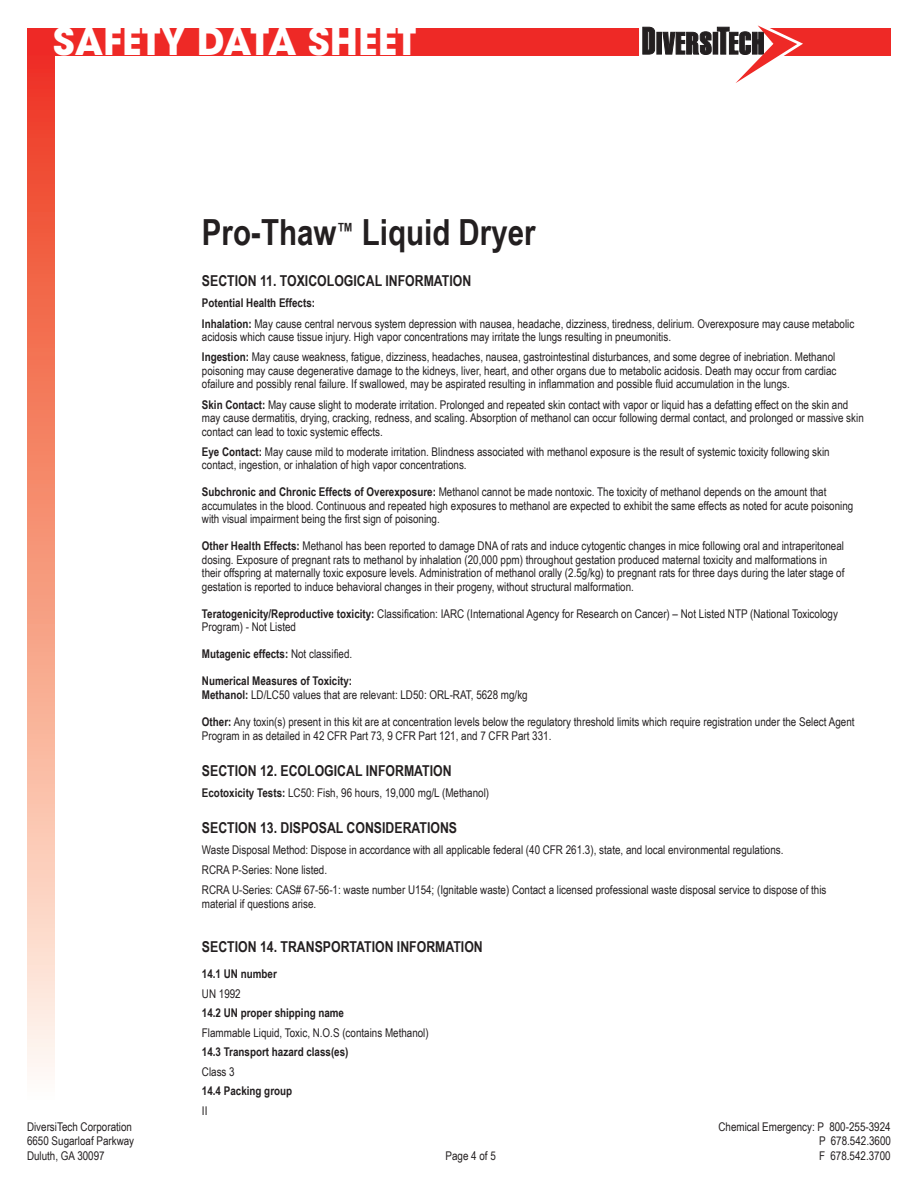
<style>
.page{position:relative;width:918px;height:1188px;background:#fff}
.page>*{position:absolute;margin:0;border:0;box-sizing:border-box;transform-origin:0 0}
.t1{font:700 37.5px "ITC Avant Garde Std";color:#fff}
.t2{font:700 36px "Arial Narrow";color:#231f20}
.t3{font:700 15px "Arial Narrow";color:#231f20}
.t4{font:12px/13.5px "Arial Narrow";color:#231f20}
.t5{font:700 12px "Arial Narrow";color:#231f20}
.s1{font-weight:700}
.s2{font-weight:400}
</style>
<div class="page">
<div style="left:27px;top:29px;width:864px;height:27px;background:#ee2926"></div>
<div style="left:27px;top:56px;width:27px;height:1048px;background:linear-gradient(to bottom,#ee3819,#fffdee)"></div>
<svg style="left:639px;top:25px;width:164px;height:58px"></svg>
<h1 class="t1" style="left:53px;top:16px;width:365px">SAFETY DATA SHEET</h1>
<h2 class="t2" style="left:202px;top:205px;width:335px">Pro-Thaw<sup>™</sup> Liquid Dryer</h2>
<p class="t3" style="left:202px;top:270px;width:271px">SECTION 11. TOXICOLOGICAL INFORMATION</p>
<p class="t4" style="left:202px;top:293px;width:654px;line-height:20.2px"><span class="s1">Potential Health Effects:<br>Inhalation:</span> May cause central nervous system depression with nausea, headache, dizziness, tiredness, delirium. Overexposure may cause metabolic</p>
<p class="t4" style="left:202px;top:326px;width:635px;line-height:20.2px">acidosis which cause tissue injury. High vapor concentrations may irritate the lungs resulting in pneumonitis.<br><span class="s1">Ingestion:</span> May cause weakness, fatigue, dizziness, headaches, nausea, gastrointestinal disturbances, and some degree of inebriation. Methanol</p>
<p class="t4" style="left:202px;top:364px;width:636px">poisoning may cause degenerative damage to the kidneys, liver, heart, and other organs due to metabolic acidosis. Death may occur from cardiac ofailure and possibly renal failure. If swallowed, may be aspirated resulting in inflammation and possible fluid accumulation in the lungs.</p>
<p class="t4" style="left:202px;top:397px;width:663px"><span class="s1">Skin Contact:</span> May cause slight to moderate irritation. Prolonged and repeated skin contact with vapor or liquid has a defatting effect on the skin and may cause dermatitis, drying, cracking, redness, and scaling. Absorption of methanol can occur following dermal contact, and prolonged or massive skin contact can lead to toxic systemic effects.</p>
<p class="t4" style="left:202px;top:445px;width:629px"><span class="s1">Eye Contact:</span> May cause mild to moderate irritation. Blindness associated with methanol exposure is the result of systemic toxicity following skin contact, ingestion, or inhalation of high vapor concentrations.</p>
<p class="t4" style="left:202px;top:485px;width:653px"><span class="s1">Subchronic and Chronic Effects of Overexposure:</span> Methanol cannot be made nontoxic. The toxicity of methanol depends on the amount that accumulates in the blood. Continuous and repeated high exposures to methanol are expected to exhibit the same effects as noted for acute poisoning with visual impairment being the first sign of poisoning.</p>
<p class="t4" style="left:202px;top:539px;width:644px"><span class="s1">Other Health Effects:</span> Methanol has been reported to damage DNA of rats and induce cytogentic changes in mice following oral and intraperitoneal dosing. Exposure of pregnant rats to methanol by inhalation (20,000 ppm) throughout gestation produced maternal toxicity and malformations in their offspring at maternally toxic exposure levels. Administration of methanol orally (2.5g/kg) to pregnant rats for three days during the later stage of gestation is reported to induce behavioral changes in their progeny, without structural malformation.</p>
<p class="t4" style="left:202px;top:607px;width:638px"><span class="s1">Teratogenicity/Reproductive toxicity:</span> Classification: IARC (International Agency for Research on Cancer) – Not Listed NTP (National Toxicology<br>Program) - Not Listed</p>
<p class="t5" style="left:202px;top:645px;width:152px">Mutagenic effects: <span class="s2">Not classified.</span></p>
<p class="t4" style="left:202px;top:674px;width:327px"><span class="s1">Numerical Measures of Toxicity:<br>Methanol:</span> LD/LC50 values that are relevant: LD50: ORL-RAT, 5628 mg/kg</p>
<p class="t4" style="left:202px;top:714px;width:654px;line-height:14.4px"><span class="s1">Other:</span> Any toxin(s) present in this kit are at concentration levels below the regulatory threshold limits which require registration under the Select Agent<br>Program in as detailed in 42 CFR Part 73, 9 CFR Part 121, and 7 CFR Part 331.</p>
<p class="t3" style="left:202px;top:760px;width:251px">SECTION 12. ECOLOGICAL INFORMATION</p>
<p class="t4" style="left:202px;top:785px;width:289px"><span class="s1">Ecotoxicity Tests:</span> LC50: Fish, 96 hours, 19,000 mg/L (Methanol)</p>
<p class="t3" style="left:202px;top:817px;width:257px">SECTION 13. DISPOSAL CONSIDERATIONS</p>
<p class="t4" style="left:202px;top:839px;width:626px;line-height:20.2px">Waste Disposal Method: Dispose in accordance with all applicable federal (40 CFR 261.3), state, and local environmental regulations.<br>RCRA P-Series: None listed.<br>RCRA U-Series: CAS# 67-56-1: waste number U154; (Ignitable waste) Contact a licensed professional waste disposal service to dispose of this</p>
<p class="t4" style="left:202px;top:896px;width:116px">material if questions arise.</p>
<p class="t3" style="left:202px;top:935px;width:282px">SECTION 14. TRANSPORTATION INFORMATION</p>
<p class="t5" style="left:202px;top:965px;width:76px">14.1 UN number</p>
<p class="t4" style="left:202px;top:986px;width:40px">UN 1992</p>
<p class="t5" style="left:202px;top:1004px;width:144px">14.2 UN proper shipping name</p>
<p class="t4" style="left:202px;top:1025px;width:228px">Flammable Liquid, Toxic, N.O.S (contains Methanol)</p>
<p class="t5" style="left:202px;top:1043px;width:148px">14.3 Transport hazard class(es)</p>
<p class="t4" style="left:202px;top:1064px;width:34px">Class 3</p>
<p class="t5" style="left:202px;top:1082px;width:92px">14.4 Packing group</p>
<p class="t4" style="left:202px;top:1103px;width:7px">II</p>
<p class="t4" style="left:27px;top:1120px;width:106px">DiversiTech Corporation</p>
<p class="t4" style="left:719px;top:1120px;width:174px">Chemical Emergency: P 800-255-3924</p>
<p class="t4" style="left:27px;top:1134px;width:109px">6650 Sugarloaf Parkway</p>
<p class="t4" style="left:819px;top:1134px;width:73px">P 678.542.3600</p>
<p class="t4" style="left:27px;top:1148px;width:79px">Duluth, GA 30097</p>
<p class="t4" style="left:446px;top:1148px;width:52px">Page 4 of 5</p>
<p class="t4" style="left:819px;top:1148px;width:73px">F 678.542.3700</p>
</div>
